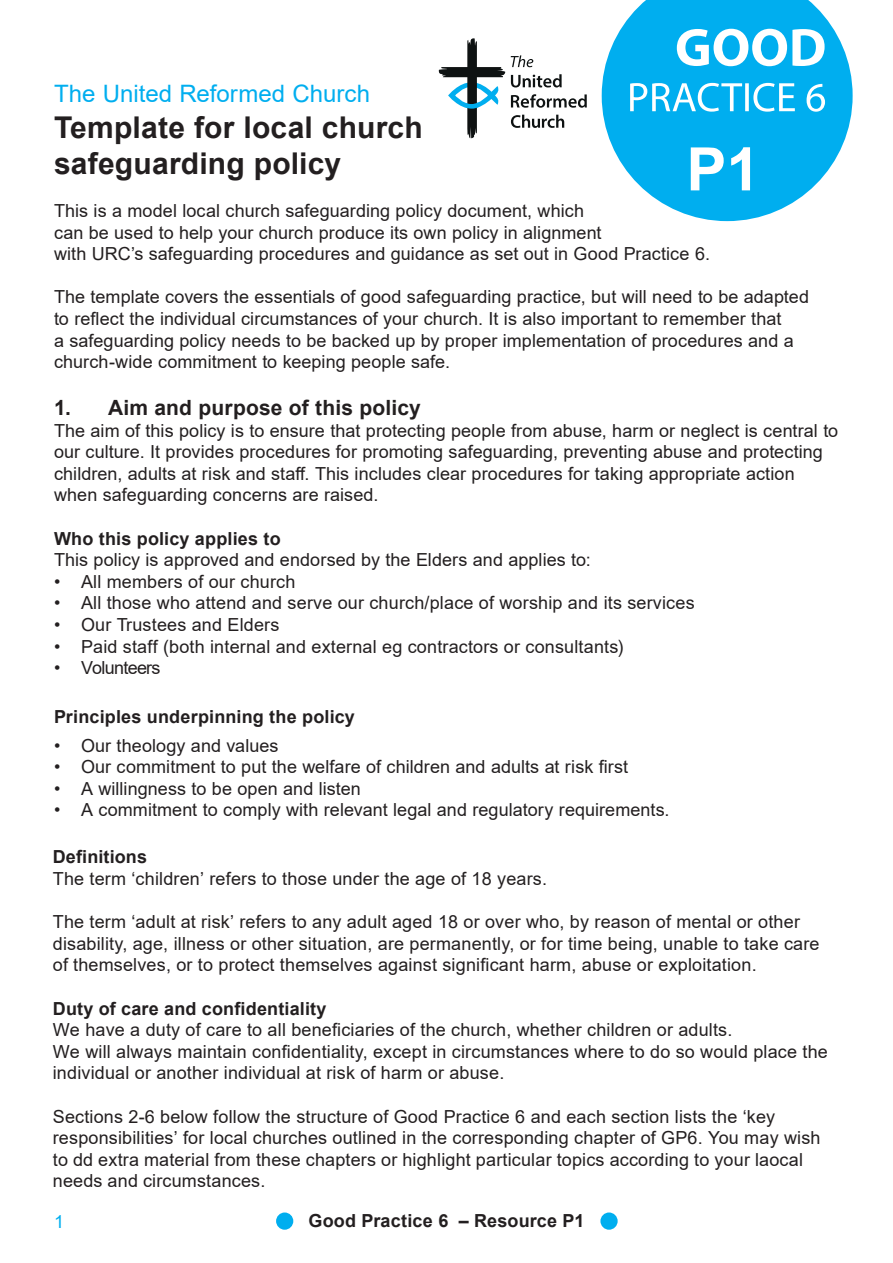
<style>
.page{position:relative;width:893px;height:1263px;background:#fff}
.page>*{position:absolute;margin:0;border:0;box-sizing:border-box;transform-origin:0 0}
.bold{font:700 60px "Arial";color:#fff}
.Appendix_title{font:700 30px/36px "Arial";letter-spacing:.005em;color:#231f20}
.The_United_Reformed_Church{font:24px "Arial";color:#00aeef}
.t1{font:700 21px "Arial";letter-spacing:.01em;color:#231f20}
.t2{font:18px/21.6px "Arial";letter-spacing:.01em;color:#231f20}
.t3{font:700 18px "Arial";letter-spacing:.01em;color:#231f20}
.t4{font:18px "Arial";letter-spacing:-.04em;color:#231f20}
.t5{font:18px "Arial";color:#00aeef}
.s1{font-weight:700}
</style>
<div class="page">
<div style="left:276px;top:1212px;width:17px;height:18px;background:#00aeef;border-radius:50%"></div>
<div style="left:600px;top:1212px;width:18px;height:18px;background:#00aeef;border-radius:50%"></div>
<svg style="left:602px;top:0;width:251px;height:221px;fill:#00aeef"></svg>
<svg style="left:630px;top:83px;width:195px;height:29px"></svg>
<svg style="left:677px;top:29px;width:148px;height:37px"></svg>
<svg style="left:511px;top:74px;width:51px;height:13px"></svg>
<svg style="left:511px;top:94px;width:76px;height:14px"></svg>
<svg style="left:511px;top:115px;width:53px;height:13px"></svg>
<svg style="left:439px;top:38px;width:66px;height:100px"></svg>
<svg style="left:511px;top:55px;width:22px;height:12px"></svg>
<p class="The_United_Reformed_Church" style="left:54px;top:77px;width:318px">The United Reformed Church</p>
<p class="Appendix_title" style="left:54px;top:110px;width:370px">Template for local church safeguarding policy</p>
<p class="t2" style="left:54px;top:200px;width:657px">This is a model local church safeguarding policy document, which<br>can be used to help your church produce its own policy in alignment<br>with URC’s safeguarding procedures and guidance as set out in Good Practice 6.</p>
<p class="t2" style="left:54px;top:286px;width:756px">The template covers the essentials of good safeguarding practice, but will need to be adapted to reflect the individual circumstances of your church. It is also important to remember that<br>a safeguarding policy needs to be backed up by proper implementation of procedures and a church-wide commitment to keeping people safe.</p>
<p class="t1" style="left:54px;top:393px;width:368px">1. Aim and purpose of this policy</p>
<p class="t2" style="left:54px;top:419px;width:786px">The aim of this policy is to ensure that protecting people from abuse, harm or neglect is central to our culture. It provides procedures for promoting safeguarding, preventing abuse and protecting children, adults at risk and staff. This includes clear procedures for taking appropriate action when safeguarding concerns are raised.</p>
<p class="t3" style="left:54px;top:526px;width:228px">Who this policy applies to</p>
<p class="t2" style="left:54px;top:549px;width:538px">This policy is approved and endorsed by the Elders and applies to:</p>
<p class="t2" style="left:54px;top:571px;width:243px">• All members of our church</p>
<p class="t2" style="left:54px;top:592px;width:642px">• All those who attend and serve our church/place of worship and its services</p>
<p class="t2" style="left:54px;top:614px;width:227px">• Our Trustees and Elders</p>
<p class="t2" style="left:54px;top:635px;width:571px">• Paid staff (both internal and external eg contractors or consultants)</p>
<p class="t4" style="left:54px;top:655px;width:108px">• Volunteers</p>
<p class="t3" style="left:54px;top:704px;width:302px">Principles underpinning the policy</p>
<p class="t2" style="left:54px;top:734px;width:226px">• Our theology and values</p>
<p class="t2" style="left:54px;top:756px;width:576px">• Our commitment to put the welfare of children and adults at risk first</p>
<p class="t2" style="left:54px;top:777px;width:308px">• A willingness to be open and listen</p>
<p class="t2" style="left:54px;top:799px;width:617px">• A commitment to comply with relevant legal and regulatory requirements.</p>
<p class="t2" style="left:53px;top:846px;width:496px"><span class="s1">Definitions<br></span>The term ‘children’ refers to those under the age of 18 years.</p>
<p class="t2" style="left:53px;top:911px;width:768px">The term ‘adult at risk’ refers to any adult aged 18 or over who, by reason of mental or other disability, age, illness or other situation, are permanently, or for time being, unable to take care of themselves, or to protect themselves against significant harm, abuse or exploitation.</p>
<p class="t2" style="left:53px;top:997px;width:777px"><span class="s1">Duty of care and confidentiality<br></span>We have a duty of care to all beneficiaries of the church, whether children or adults.<br>We will always maintain confidentiality, except in circumstances where to do so would place the individual or another individual at risk of harm or abuse.</p>
<p class="t2" style="left:53px;top:1105px;width:769px">Sections 2-6 below follow the structure of Good Practice 6 and each section lists the ‘key responsibilities’ for local churches outlined in the corresponding chapter of GP6. You may wish to dd extra material from these chapters or highlight particular topics according to your laocal needs and circumstances.</p>
<p class="bold" style="left:686px;top:127px;width:75px">P1</p>
<p class="t5" style="left:54px;top:1210px;width:12px">1</p>
<p class="t3" style="left:309px;top:1208px;width:277px">Good Practice 6 – Resource P1</p>
</div>
